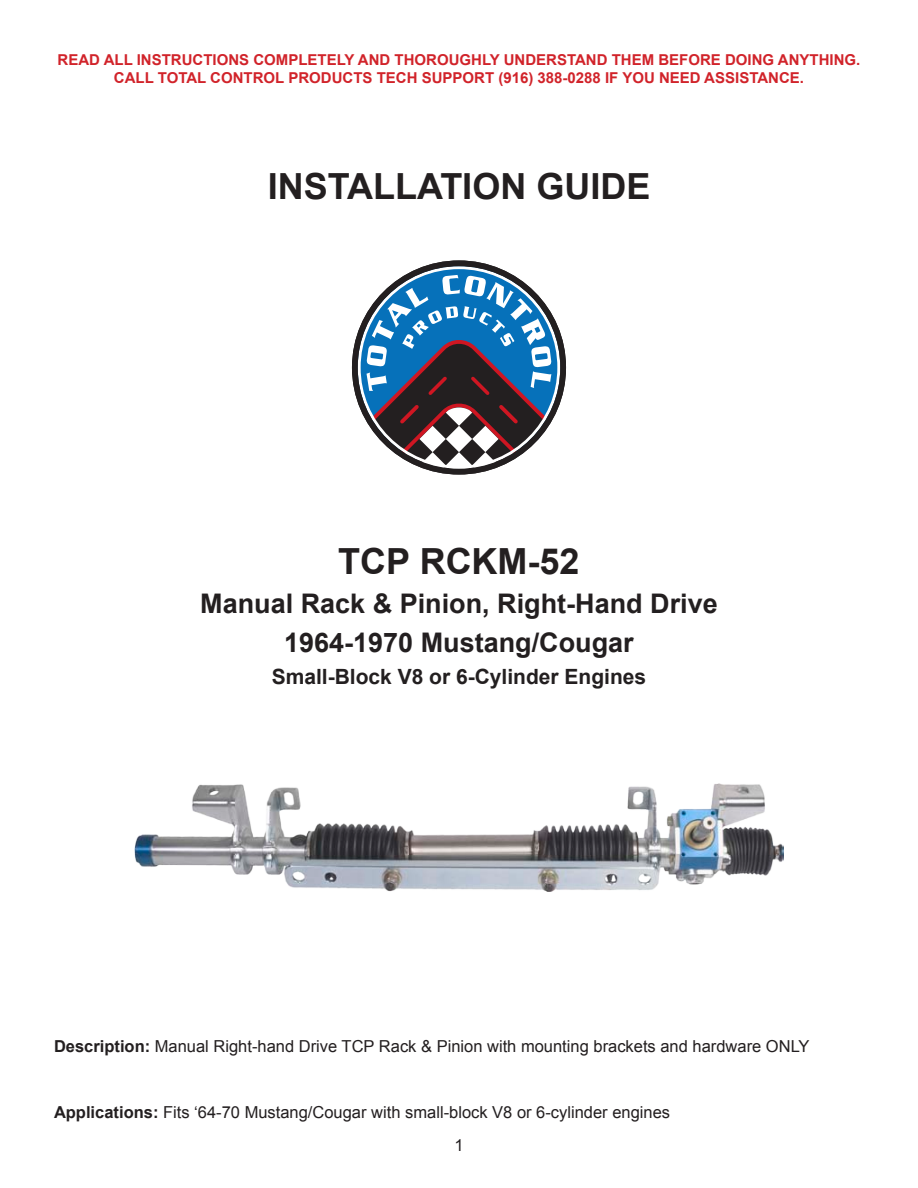
<style>
.page{position:relative;width:918px;height:1188px;background:#fff}
.page>*{position:absolute;margin:0;border:0;box-sizing:border-box;transform-origin:0 0}
.Heading_1{font:700 36px "Arial";color:#231f20}
.Heading_2{font:700 27px "Arial";color:#231f20}
.Heading_2-2{font:700 21px "Arial";color:#231f20}
.Body_Text{font:16.5px "Arial";color:#231f20}
.t1{font:700 15px/18px "Arial";color:#d1232a;text-align:center}
.s1{font-weight:700}
</style>
<div class="page">
<div style="left:352px;top:260px;width:214px;height:215px;border:6px solid #231f20;border-radius:50%"></div>
<svg style="left:359px;top:275px;width:200px;height:194px"></svg>
<img style="left:135px;top:784px;width:648px;height:108px">
<p class="t1" style="left:58px;top:51px;width:804px">READ ALL INSTRUCTIONS COMPLETELY AND THOROUGHLY UNDERSTAND THEM BEFORE DOING ANYTHING.<br>CALL TOTAL CONTROL PRODUCTS TECH SUPPORT (916) 388-0288 IF YOU NEED ASSISTANCE.</p>
<p class="Heading_1" style="left:268px;top:162px;width:384px">INSTALLATION GUIDE</p>
<p class="Heading_1" style="left:338px;top:537px;width:243px">TCP RCKM-52</p>
<p class="Heading_2" style="left:200px;top:586px;width:519px">Manual Rack &amp; Pinion, Right-Hand Drive</p>
<p class="Heading_2" style="left:284px;top:625px;width:351px">1964-1970 Mustang/Cougar</p>
<p class="Heading_2-2" style="left:272px;top:663px;width:376px">Small-Block V8 or 6-Cylinder Engines</p>
<p class="Body_Text" style="left:54px;top:1035px;width:757px"><span class="s1">Description:</span> Manual Right-hand Drive TCP Rack &amp; Pinion with mounting brackets and hardware ONLY</p>
<p class="Body_Text" style="left:54px;top:1102px;width:618px"><span class="s1">Applications:</span> Fits ‘64-70 Mustang/Cougar with small-block V8 or 6-cylinder engines</p>
<p class="Body_Text" style="left:454px;top:1134px;width:11px">1</p>
</div>
